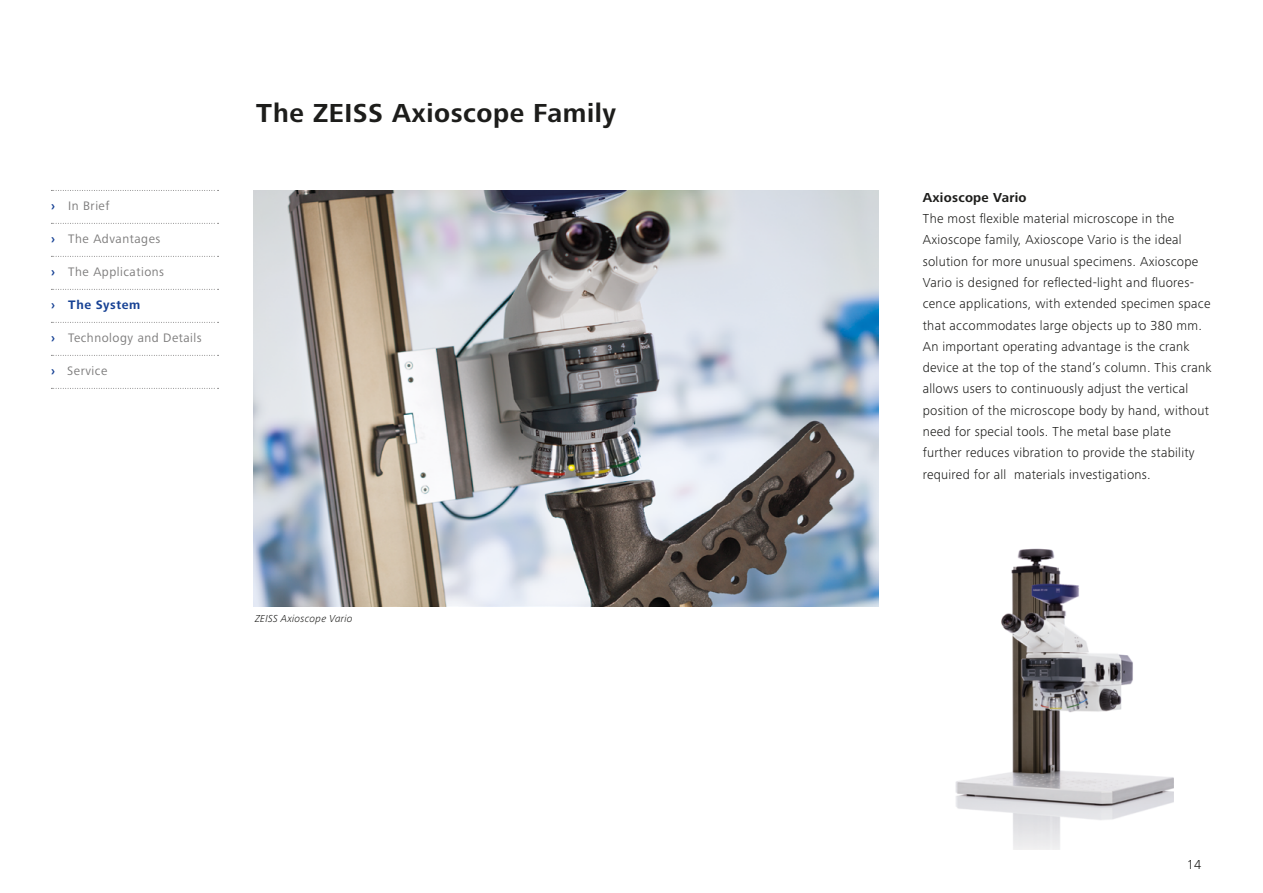
<style>
.page{position:relative;width:1263px;height:893px;background:#fff}
.page>*{position:absolute;margin:0;border:0;box-sizing:border-box;transform-origin:0 0}
.t1{font:700 27px "Zeiss Frutiger Next Pro";letter-spacing:.02em;color:#1d1d1b}
.t2{font:300 13.5px/21.3px "Zeiss Frutiger Next Pro";letter-spacing:.02em;color:#1d1d1b}
.t3{font:700 13.5px "Zeiss Frutiger Next Pro";letter-spacing:.02em;color:#1d1d1b}
.t4{font:12.75px "Zeiss Frutiger Next Pro";letter-spacing:.04em;color:#7c7b7b}
.t5{font:700 12.75px "Zeiss Frutiger Next Pro";letter-spacing:.04em;color:#164194}
.t6{font:italic 300 10.5px "Zeiss Frutiger Next Pro";letter-spacing:.02em;color:#1d1d1b}
.s1{font-weight:700;color:#164194}
</style>
<div class="page">
<img style="left:253px;top:190px;width:625px;height:417px">
<img style="left:955px;top:548px;width:218px;height:302px">
<svg style="left:51px;top:190px;width:168px;height:1px"></svg>
<svg style="left:51px;top:223px;width:168px;height:1px"></svg>
<svg style="left:51px;top:256px;width:168px;height:1px"></svg>
<svg style="left:51px;top:289px;width:168px;height:1px"></svg>
<svg style="left:51px;top:322px;width:168px;height:1px"></svg>
<svg style="left:51px;top:355px;width:168px;height:1px"></svg>
<svg style="left:51px;top:388px;width:168px;height:1px"></svg>
<p class="t4" style="left:51px;top:199px;width:60px"><span class="s1">›</span> In Brief</p>
<p class="t4" style="left:51px;top:232px;width:111px"><span class="s1">›</span> The Advantages</p>
<p class="t4" style="left:51px;top:265px;width:115px"><span class="s1">›</span> The Applications</p>
<p class="t5" style="left:51px;top:298px;width:91px">› The System</p>
<p class="t4" style="left:51px;top:331px;width:152px"><span class="s1">›</span> Technology and Details</p>
<p class="t4" style="left:51px;top:364px;width:58px"><span class="s1">›</span> Service</p>
<h1 class="t1" style="left:256px;top:97px;width:361px">The ZEISS Axioscope Family</h1>
<p class="t6" style="left:255px;top:612px;width:99px">ZEISS Axioscope Vario</p>
<p class="t3" style="left:923px;top:189px;width:105px">Axioscope Vario</p>
<p class="t2" style="left:923px;top:208px;width:290px">The most flexible material microscope in the Axioscope family, Axioscope Vario is the ideal solution for more unusual specimens. Axioscope Vario is designed for reflected-light and fluores&shy;cence applications, with extended specimen space that accommodates large objects up to 380 mm.<br>An important operating advantage is the crank device at the top of the stand’s column. This crank allows users to continuously adjust the vertical position of the microscope body by hand, without need for special tools. The metal base plate further reduces vibration to provide the stability required for all materials investigations.</p>
<p class="t2" style="left:1187px;top:853px;width:16px">14</p>
</div>
